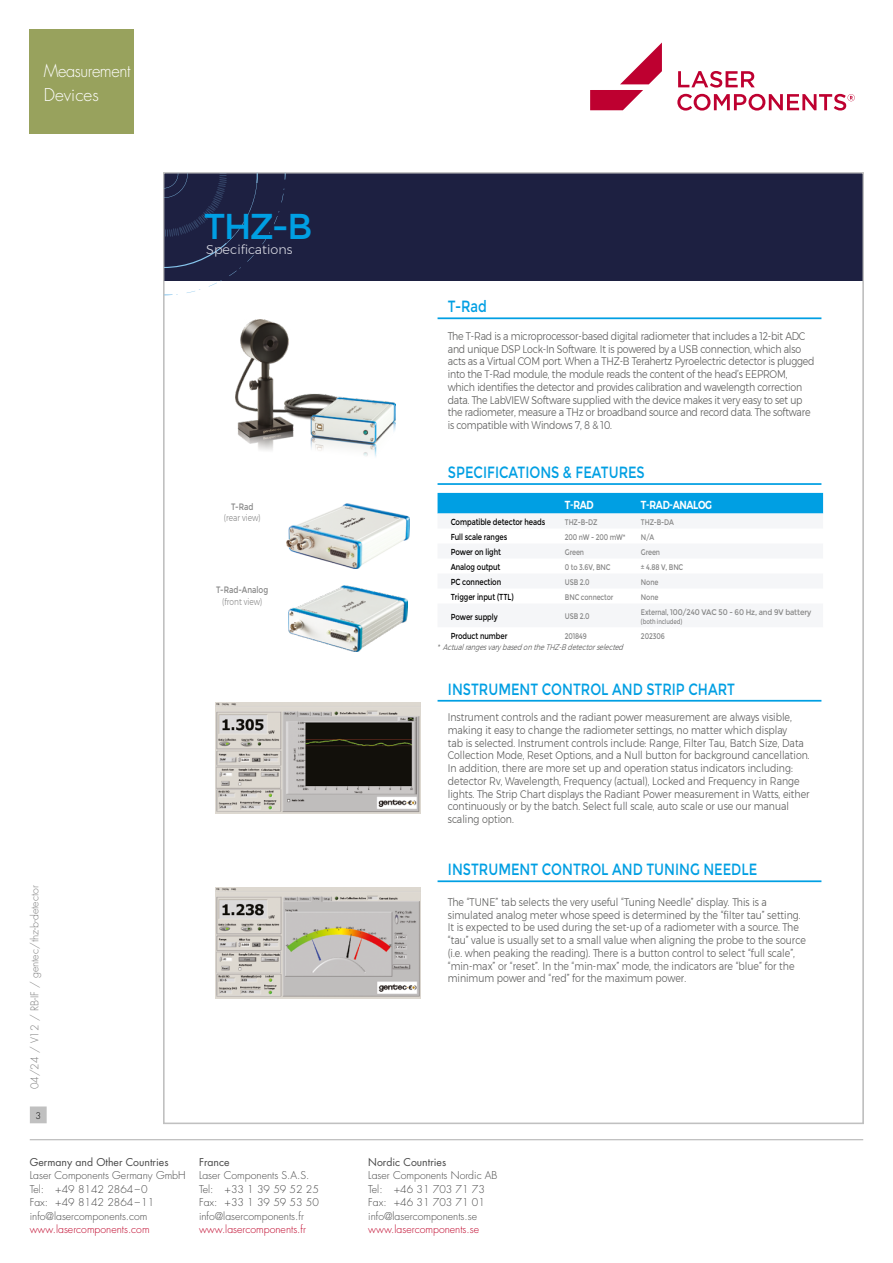
<style>
.page{position:relative;width:893px;height:1263px;background:#fff}
.page>*{position:absolute;margin:0;border:0;box-sizing:border-box;transform-origin:0 0}
.t1{font:36px "Montserrat";color:#009fe3}
.t2{font:300 17.25px/24px "Futura Std";letter-spacing:-.025em;color:#fff;scale:.95 1}
.t3{font:16.2px "Montserrat";color:#009fe3;scale:.8 1}
.t4{font:300 12.75px "Montserrat";color:#d7d8e1}
.t5{font:600 11.55px "Montserrat";letter-spacing:-.03em;color:#fff;scale:.8 1}
.t6{font:300 10.95px/12.8px "Montserrat";color:#575756;scale:.85 1}
.t7{font:300 10.95px/12.8px "Montserrat";letter-spacing:-.02em;color:#575756;scale:.85 1}
.t8{font:300 10.5px/13.5px "Futura Std";color:#484848}
.t9{font:300 10.5px "Futura Std";color:#be0027}
.t10{font:10.5px "Futura Std";color:#484848}
.t11{font:300 10.5px "Futura Std";color:#7c7c7c}
.t12{font:300 9.3px "Montserrat";color:#878787;scale:.8 1}
.t13{font:9.3px "Montserrat";color:#878787;scale:.8 1}
.t14{font:300 9px "Futura Std";color:#000}
.t15{font:8.7px "Montserrat";letter-spacing:-.01em;color:#000;scale:.8 1}
.t16{font:8.1px "Montserrat";letter-spacing:-.02em;color:#878787;scale:.8 1}
.t17{font:italic 300 8.1px "Montserrat";color:#4a4a49;scale:.8 1}
.t18{font:6.9px "Montserrat";letter-spacing:-.02em;color:#878787;scale:.8 1}
.s1{font-family:"Titillium Text 22 L 250 wt";font-weight:400;font-style:normal}
</style>
<div class="page">
<hr style="left:30px;top:1139px;width:833px;height:1px;background:#c0c0c0">
<div style="left:31px;top:1107px;width:15px;height:16px;background:#c0c0c0"></div>
<div style="left:30px;top:1106px;width:17px;height:17px;border:1px solid #c0c0c0"></div>
<svg style="left:677px;top:71px;width:178px;height:40px"></svg>
<svg style="left:590px;top:43px;width:72px;height:67px"></svg>
<div style="left:164px;top:173px;width:699px;height:108px;background:#1d2041"></div>
<svg style="left:165px;top:174px;width:121px;height:121px"></svg>
<img style="left:235px;top:319px;width:160px;height:138px">
<img style="left:286px;top:503px;width:123px;height:65px">
<img style="left:288px;top:585px;width:119px;height:66px">
<hr style="left:438px;top:317px;width:383px;height:2px;background:#009fe3">
<hr style="left:438px;top:700px;width:383px;height:2px;background:#009fe3">
<hr style="left:438px;top:880px;width:383px;height:2px;background:#009fe3">
<div style="left:438px;top:493px;width:385px;height:21px;background:#009fe3"></div>
<hr style="left:438px;top:483px;width:383px;height:2px;background:#009fe3">
<img style="left:216px;top:702px;width:205px;height:111px">
<img style="left:216px;top:887px;width:205px;height:111px">
<div style="left:30px;top:30px;width:104px;height:104px;background:#98a25d"></div>
<h2 class="t2" style="left:44px;top:59px;width:93px">Measurement<br>Devices</h2>
<h1 class="t1" style="left:204px;top:206px;width:110px">THZ-B</h1>
<p class="t4" style="left:206px;top:240px;width:88px">Specifications</p>
<p class="t13" style="left:231px;top:501px;width:29px">T-Rad</p>
<p class="t12" style="left:224px;top:511px;width:47px">(rear view)</p>
<p class="t13" style="left:216px;top:584px;width:67px">T-Rad-Analog</p>
<p class="t12" style="left:222px;top:594px;width:52px">(front view)</p>
<p class="t11" style="left:28px;top:1089px;width:205px;rotate:-90deg">04/24 / V12 / RB-IF / gentec/thz-b-detector</p>
<p class="t14" style="left:35px;top:1110px;width:7px">3</p>
<p class="t10" style="left:30px;top:1155px;width:140px">Germany and Other Countries</p>
<p class="t8" style="left:30px;top:1169px;width:157px">Laser Components Germany GmbH<br>Tel: +49 8142 2864–0<br>Fax: +49 8142 2864–11 info@lasercomponents.com</p>
<p class="t9" style="left:30px;top:1223px;width:121px">www.lasercomponents.com</p>
<p class="t10" style="left:199px;top:1155px;width:32px">France</p>
<p class="t8" style="left:199px;top:1169px;width:121px">Laser Components S.A.S.<br>Tel: +33 1 39 59 52 25<br>Fax: +33 1 39 59 53 50 info@lasercomponents.fr</p>
<p class="t9" style="left:199px;top:1223px;width:108px">www.lasercomponents.fr</p>
<h3 class="t3" style="left:448px;top:297px;width:50px">T-Rad</h3>
<p class="t7" style="left:448px;top:329px;width:433px">The T-Rad is a microprocessor-based digital radiometer that includes a 12-bit ADC and unique DSP Lock-In Software. It is powered by a USB connection, which also acts as a Virtual COM port. When a THZ-B Terahertz Pyroelectric detector is plugged into the T-Rad module, the module reads the content of the head’s EEPROM, which identifies the detector and provides calibration and wavelength correction data. The LabVIEW Software supplied with the device makes it very easy to set up the radiometer, measure a THz or broadband source and record data. The software is compatible with Windows 7, 8 &amp; 10.</p>
<h3 class="t3" style="left:448px;top:463px;width:247px">SPECIFICATIONS &amp; FEATURES</h3>
<p class="t5" style="left:565px;top:496px;width:38px">T-RAD</p>
<p class="t5" style="left:641px;top:496px;width:90px">T-RAD-ANALOG</p>
<p class="t15" style="left:451px;top:517px;width:120px">Compatible detector heads</p>
<p class="t16" style="left:565px;top:517px;width:42px">THZ-B-DZ</p>
<p class="t16" style="left:641px;top:517px;width:43px">THZ-B-DA</p>
<p class="t15" style="left:451px;top:532px;width:72px">Full scale ranges</p>
<p class="t16" style="left:565px;top:532px;width:78px">200 nW - 200 mW*</p>
<p class="t16" style="left:641px;top:532px;width:18px">N/A</p>
<p class="t15" style="left:451px;top:547px;width:64px">Power on light</p>
<p class="t16" style="left:565px;top:547px;width:26px">Green</p>
<p class="t16" style="left:641px;top:547px;width:26px">Green</p>
<p class="t15" style="left:451px;top:562px;width:64px">Analog output</p>
<p class="t16" style="left:565px;top:562px;width:59px">0 to 3.6V, BNC</p>
<p class="t16" style="left:641px;top:562px;width:55px">± 4.88 V, BNC</p>
<p class="t15" style="left:451px;top:577px;width:65px">PC connection</p>
<p class="t16" style="left:565px;top:577px;width:32px">USB 2.0</p>
<p class="t16" style="left:641px;top:577px;width:23px">None</p>
<p class="t15" style="left:451px;top:592px;width:80px">Trigger input (TTL)</p>
<p class="t16" style="left:565px;top:592px;width:62px">BNC connector</p>
<p class="t16" style="left:641px;top:592px;width:23px">None</p>
<p class="t15" style="left:451px;top:611px;width:60px">Power supply</p>
<p class="t16" style="left:565px;top:612px;width:32px">USB 2.0</p>
<p class="t16" style="left:641px;top:607px;width:214px">External, 100/240 VAC 50 - 60 Hz, and 9V battery</p>
<p class="t18" style="left:641px;top:617px;width:53px">(both included)</p>
<p class="t15" style="left:451px;top:631px;width:73px">Product number</p>
<p class="t16" style="left:565px;top:631px;width:29px">201849</p>
<p class="t16" style="left:641px;top:631px;width:31px">202306</p>
<p class="t17" style="left:438px;top:641px;width:237px"><span class="s1">*</span> ActualrangesvarybasedontheTHZ-Bdetectorselected</p>
<h3 class="t3" style="left:448px;top:679px;width:360px">INSTRUMENT CONTROL AND STRIP CHART</h3>
<p class="t6" style="left:448px;top:711px;width:427px">Instrument controls and the radiant power measurement are always visible, making it easy to change the radiometer settings, no matter which display<br>tab is selected. Instrument controls include: Range, Filter Tau, Batch Size, Data Collection Mode, Reset Options, and a Null button for background cancellation.<br>In addition, there are more set up and operation status indicators including: detector Rv, Wavelength, Frequency (actual), Locked and Frequency in Range lights. The Strip Chart displays the Radiant Power measurement in Watts, either continuously or by the batch. Select full scale, auto scale or use our manual scaling option.</p>
<h3 class="t3" style="left:448px;top:860px;width:388px">INSTRUMENT CONTROL AND TUNING NEEDLE</h3>
<p class="t6" style="left:448px;top:895px;width:423px">The “TUNE” tab selects the very useful “Tuning Needle” display. This is a simulated analog meter whose speed is determined by the “filter tau” setting.<br>It is expected to be used during the set-up of a radiometer with a source. The “tau” value is usually set to a small value when aligning the probe to the source (i.e. when peaking the reading). There is a button control to select “full scale”, “min-max” or “reset”. In the “min-max” mode, the indicators are “blue” for the minimum power and “red” for the maximum power.</p>
<p class="t10" style="left:368px;top:1155px;width:79px">Nordic Countries</p>
<p class="t8" style="left:368px;top:1169px;width:131px">Laser Components Nordic AB<br>Tel: +46 31 703 71 73<br>Fax: +46 31 703 71 01 info@lasercomponents.se</p>
<p class="t9" style="left:368px;top:1223px;width:112px">www.lasercomponents.se</p>
</div>
